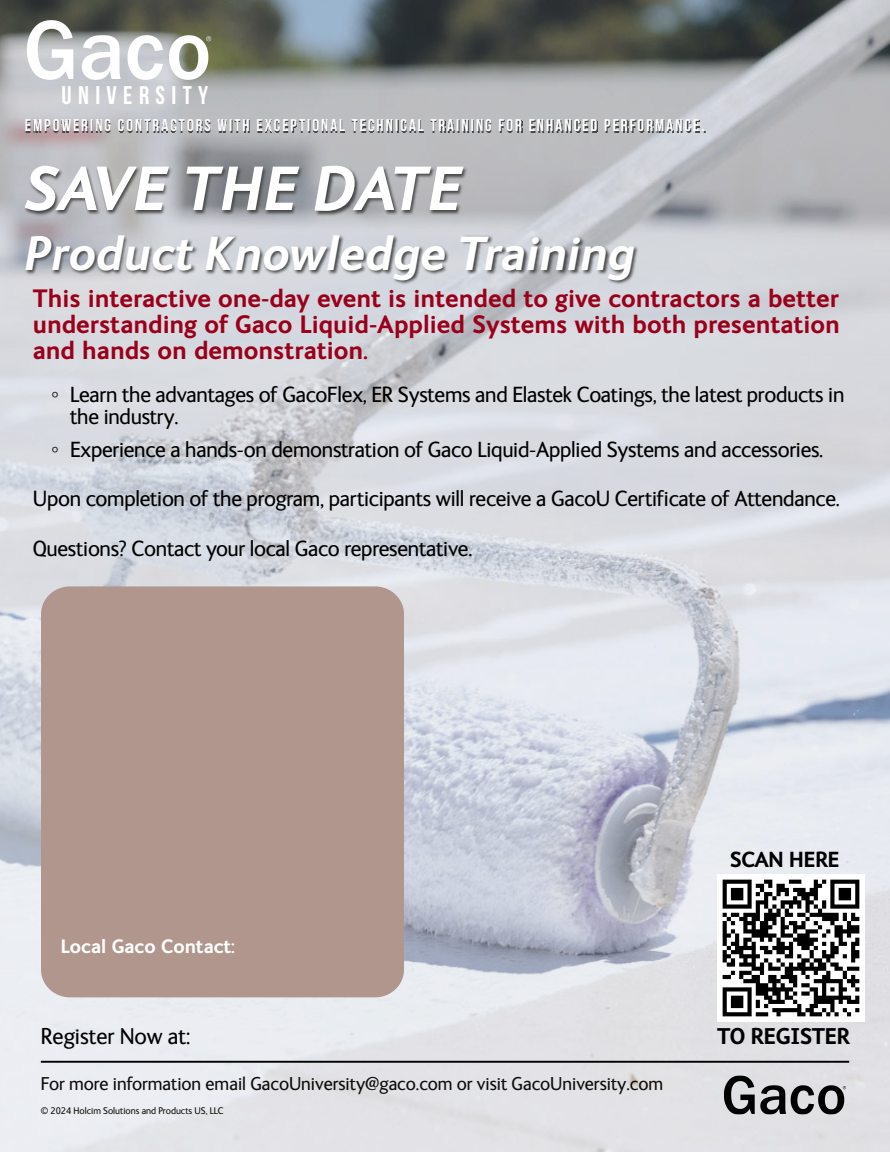
<style>
.page{position:relative;width:890px;height:1152px;background:#fff}
.page>*{position:absolute;margin:0;border:0;box-sizing:border-box;transform-origin:0 0}
.t1{font:italic 700 62.4px "FS Ingrid";color:#fff}
.t2{font:italic 700 48px "FS Ingrid";color:#fff}
.t3{font:700 25.6px "Bebas Neue";letter-spacing:.25em;color:#fff}
.t4{font:700 25.2px/25.6px "FS Ingrid";color:#9a001b;text-align:justify}
.t5{font:23.2px "FS Ingrid";color:#000}
.t6{font:700 22.8px "FS Ingrid";letter-spacing:-.03em;color:#000}
.t7{font:22.4px/49.2px "FS Ingrid";letter-spacing:-.01em;color:#000}
.t8{font:700 22px "FS Ingrid";letter-spacing:-.03em;color:#000}
.t9{font:700 19.6px "FS Ingrid";color:#fff}
.t10{font:19.2px "FS Ingrid";color:#0d0c0a}
.t11{font:700 16.8px "Bebas Neue";letter-spacing:.12em;color:#fff}
.t12{font:10px "FS Ingrid";color:#0d0c0a}
.s1{font-family:"Times New Roman"}
</style>
<div class="page">
<img style="left:0;top:0;width:890px;height:1151px">
<img style="left:9px;top:215px;width:662px;height:80px">
<div style="left:41px;top:586px;width:363px;height:411px;background:#b0968d"></div>
<hr style="left:41px;top:1061px;width:808px;height:2px;background:#000">
<img style="left:720px;top:1075px;width:129px;height:41px">
<img style="left:21px;top:19px;width:196px;height:62px">
<img style="left:19px;top:113px;width:705px;height:26px">
<svg style="left:714px;top:880px;width:4px;height:40px"></svg>
<svg style="left:714px;top:976px;width:4px;height:40px"></svg>
<img style="left:4px;top:141px;width:505px;height:100px">
<img style="left:718px;top:875px;width:147px;height:147px">
<p class="t3" style="left:62px;top:81px;width:148px">UNIVERSITY</p>
<p class="t11" style="left:25px;top:116px;width:681px">EMPOWERING CONTRACTORS WITH EXCEPTIONAL TECHNICAL TRAINING FOR ENHANCED PERFORMANCE.</p>
<h1 class="t1" style="left:25px;top:154px;width:440px">SAVE THE DATE</h1>
<h2 class="t2" style="left:25px;top:226px;width:612px">Product Knowledge Training</h2>
<p class="t4" style="left:33px;top:286px;width:809px">This interactive one-day event is intended to give contractors a better understanding of Gaco Liquid-Applied Systems with both presentation and hands on demonstration.</p>
<p class="t7" style="left:70px;top:384px;width:776px;line-height:22px;text-indent:-19px"><span class="s1">◦</span> Learn the advantages of GacoFlex, ER Systems and Elastek Coatings, the latest products in the industry.</p>
<p class="t7" style="left:33px;top:426px;width:809px;text-indent:18px"><span class="s1">◦</span> Experience a hands-on demonstration of Gaco Liquid-Applied Systems and accessories.<br>Upon completion of the program, participants will receive a GacoU Certificate of Attendance.<br>Questions? Contact your local Gaco representative.</p>
<p class="t9" style="left:61px;top:935px;width:176px">Local Gaco Contact:</p>
<p class="t5" style="left:41px;top:1024px;width:151px">Register Now at:</p>
<p class="t10" style="left:41px;top:1074px;width:624px">For more information email GacoUniversity@gaco.com or visit GacoUniversity.com</p>
<p class="t12" style="left:41px;top:1105px;width:184px">© 2024 Holcim Solutions and Products US, LLC</p>
<p class="t8" style="left:730px;top:847px;width:111px">SCAN HERE</p>
<p class="t6" style="left:717px;top:1023px;width:135px">TO REGISTER</p>
</div>
